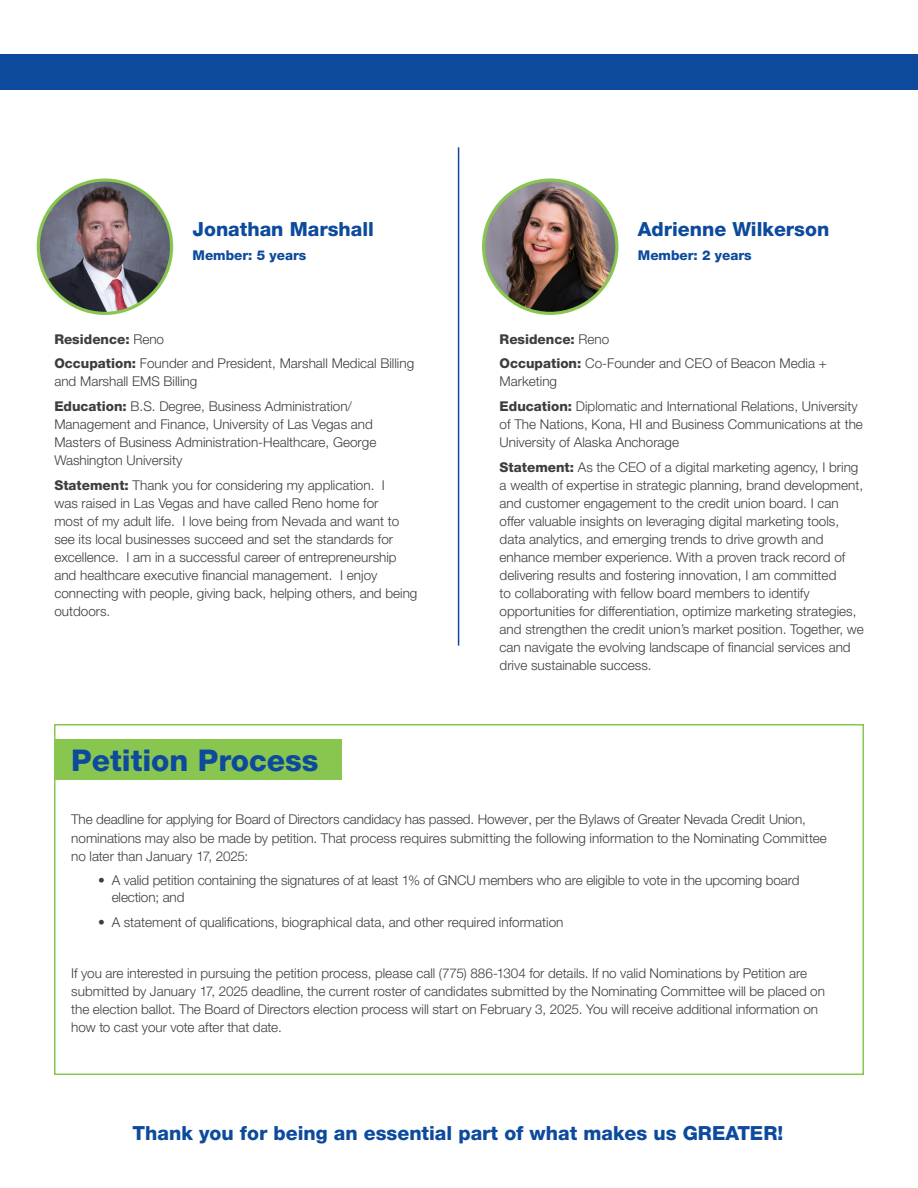
<style>
.page{position:relative;width:918px;height:1188px;background:#fff}
.page>*{position:absolute;margin:0;border:0;box-sizing:border-box;transform-origin:0 0}
.t1{font:800 30px "Helvetica Neue LT Std";color:#0d4a9c}
.t2{font:800 19.5px "Helvetica Neue LT Std";color:#0d4a9c}
.t3{font:300 13.5px/18px "Helvetica Neue LT Std";color:#3e3e3f}
.t4{font:800 13.5px "Helvetica Neue LT Std";color:#3e3e3f}
.t5{font:800 13.5px "Helvetica Neue LT Std";color:#0d4a9c}
.s1{font-weight:300}
.s2{font-weight:800}
</style>
<div class="page">
<div style="left:54px;top:724px;width:810px;height:351px;border:2px solid #89c650"></div>
<div style="left:0;top:54px;width:918px;height:36px;background:#0d4a9c"></div>
<img style="left:38px;top:180px;width:134px;height:133px;border-radius:67px">
<div style="left:37px;top:179px;width:136px;height:136px;border:3px solid #89c650;border-radius:50%"></div>
<img style="left:484px;top:180px;width:133px;height:133px;border-radius:67px">
<div style="left:482px;top:179px;width:136px;height:136px;border:3px solid #89c650;border-radius:50%"></div>
<hr style="left:458px;top:147px;width:1px;height:499px;background:#0d4a9c">
<div style="left:54px;top:739px;width:287px;height:41px;background:#89c650"></div>
<p class="t2" style="left:193px;top:217px;width:183px">Jonathan Marshall</p>
<p class="t5" style="left:193px;top:248px;width:115px">Member: 5 years</p>
<p class="t4" style="left:54px;top:331px;width:111px">Residence: <span class="s1">Reno</span></p>
<p class="t3" style="left:54px;top:354px;width:361px"><span class="s2">Occupation:</span> Founder and President, Marshall Medical Billing and Marshall EMS Billing</p>
<p class="t3" style="left:54px;top:397px;width:324px"><span class="s2">Education:</span> B.S. Degree, Business Administration/ Management and Finance, University of Las Vegas and Masters of Business Administration-Healthcare, George Washington University</p>
<p class="t3" style="left:54px;top:476px;width:365px"><span class="s2">Statement:</span> Thank you for considering my application. I<br>was raised in Las Vegas and have called Reno home for<br>most of my adult life. I love being from Nevada and want to see its local businesses succeed and set the standards for excellence. I am in a successful career of entrepreneurship and healthcare executive financial management. I enjoy connecting with people, giving back, helping others, and being outdoors.</p>
<p class="t1" style="left:71px;top:742px;width:249px">Petition Process</p>
<p class="t2" style="left:638px;top:217px;width:193px">Adrienne Wilkerson</p>
<p class="t5" style="left:638px;top:248px;width:115px">Member: 2 years</p>
<p class="t4" style="left:500px;top:331px;width:111px">Residence: <span class="s1">Reno</span></p>
<p class="t3" style="left:500px;top:354px;width:329px"><span class="s2">Occupation:</span> Co-Founder and CEO of Beacon Media +<br>Marketing</p>
<p class="t3" style="left:500px;top:397px;width:365px"><span class="s2">Education:</span> Diplomatic and International Relations, University of The Nations, Kona, HI and Business Communications at the<br>University of Alaska Anchorage</p>
<p class="t3" style="left:500px;top:458px;width:366px"><span class="s2">Statement:</span> As the CEO of a digital marketing agency, I bring a wealth of expertise in strategic planning, brand development, and customer engagement to the credit union board. I can offer valuable insights on leveraging digital marketing tools, data analytics, and emerging trends to drive growth and enhance member experience. With a proven track record of delivering results and fostering innovation, I am committed<br>to collaborating with fellow board members to identify opportunities for differentiation, optimize marketing strategies, and strengthen the credit union’s market position. Together, we can navigate the evolving landscape of financial services and drive sustainable success.</p>
<p class="t3" style="left:71px;top:809px;width:757px;line-height:18.5px">The deadline for applying for Board of Directors candidacy has passed. However, per the Bylaws of Greater Nevada Credit Union, nominations may also be made by petition. That process requires submitting the following information to the Nominating Committee no later than January 17, 2025:</p>
<p class="t3" style="left:112px;top:871px;width:689px;text-indent:-14px">• A valid petition containing the signatures of at least 1% of GNCU members who are eligible to vote in the upcoming board election; and</p>
<p class="t3" style="left:98px;top:913px;width:467px">• A statement of qualifications, biographical data, and other required information</p>
<p class="t3" style="left:71px;top:964px;width:755px">If you are interested in pursuing the petition process, please call (775) 886-1304 for details. If no valid Nominations by Petition are submitted by January 17, 2025 deadline, the current roster of candidates submitted by the Nominating Committee will be placed on the election ballot. The Board of Directors election process will start on February 3, 2025. You will receive additional information on how to cast your vote after that date.</p>
<p class="t2" style="left:133px;top:1122px;width:652px">Thank you for being an essential part of what makes us GREATER!</p>
</div>
